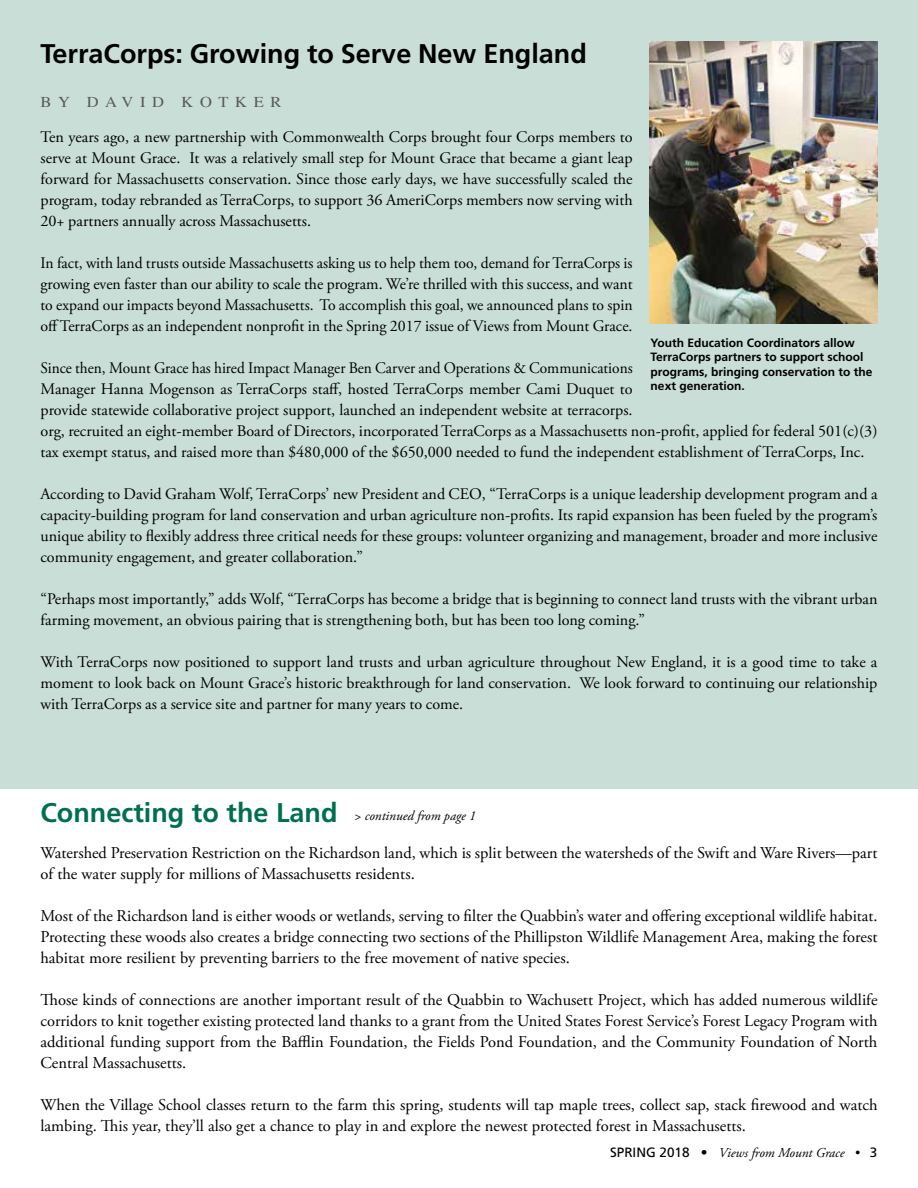
<style>
.page{position:relative;width:918px;height:1188px;background:#fff}
.page>*{position:absolute;margin:0;border:0;box-sizing:border-box;transform-origin:0 0}
.t1{font:700 27px "Frutiger";color:#006f51}
.t2{font:700 27px "Frutiger";color:#000}
.t3{font:16.5px/21px "Adobe Garamond Pro";color:#000}
.t4{font:16.2px/21px "Adobe Garamond Pro";color:#000;text-align:justify}
.t5{font:16.2px/21px "Adobe Garamond Pro";color:#000;scale:.95 1}
.t6{font:15px "Times";letter-spacing:.4em;color:#58595b;scale:1.1 1}
.t7{font:italic 13.5px "Adobe Garamond Pro";color:#000}
.t8{font:700 12px/14.4px "Frutiger";color:#000}
.s1{font-family:"Adobe Garamond Pro";font-weight:400;font-style:italic;font-size:13.5px;color:#000}
.s2{font-family:"Frutiger";font-style:normal}
</style>
<div class="page">
<div style="left:0;top:0;width:918px;height:788px;background:#c9ded7"></div>
<img style="left:649px;top:41px;width:229px;height:283px">
<h1 class="t2" style="left:40px;top:37px;width:548px">TerraCorps: Growing to Serve New England</h1>
<p class="t6" style="left:40px;top:88px;width:220px">BY DAVID KOTKER</p>
<p class="t4" style="left:40px;top:127px;width:594px">Ten years ago, a new partnership with Commonwealth Corps brought four Corps members to serve at Mount Grace. It was a relatively small step for Mount Grace that became a giant leap forward for Massachusetts conservation. Since those early days, we have successfully scaled the program, today rebranded as TerraCorps, to support 36 AmeriCorps members now serving with 20+ partners annually across Massachusetts.</p>
<p class="t4" style="left:40px;top:253px;width:594px">In fact, with land trusts outside Massachusetts asking us to help them too, demand for TerraCorps is growing even faster than our ability to scale the program. We’re thrilled with this success, and want to expand our impacts beyond Massachusetts. To accomplish this goal, we announced plans to spin off TerraCorps as an independent nonprofit in the Spring 2017 issue of Views from Mount Grace.</p>
<p class="t5" style="left:40px;top:358px;width:883px">Since then, Mount Grace has hired Impact Manager Ben Carver and Operations &amp; Communications<br>Manager Hanna Mogenson as TerraCorps staff, hosted TerraCorps member Cami Duquet to<br>provide statewide collaborative project support, launched an independent website at terracorps.<br>org, recruited an eight-member Board of Directors, incorporated TerraCorps as a Massachusetts non-profit, applied for federal 501(c)(3) tax exempt status, and raised more than $480,000 of the $650,000 needed to fund the independent establishment of TerraCorps, Inc.</p>
<p class="t4" style="left:40px;top:484px;width:839px">According to David Graham Wolf, TerraCorps’ new President and CEO, “TerraCorps is a unique leadership development program and a capacity-building program for land conservation and urban agriculture non-profits. Its rapid expansion has been fueled by the program’s unique ability to flexibly address three critical needs for these groups: volunteer organizing and management, broader and more inclusive community engagement, and greater collaboration.”</p>
<p class="t4" style="left:40px;top:589px;width:839px">“Perhaps most importantly,” adds Wolf, “TerraCorps has become a bridge that is beginning to connect land trusts with the vibrant urban farming movement, an obvious pairing that is strengthening both, but has been too long coming.”</p>
<p class="t4" style="left:40px;top:652px;width:838px">With TerraCorps now positioned to support land trusts and urban agriculture throughout New England, it is a good time to take a moment to look back on Mount Grace’s historic breakthrough for land conservation. We look forward to continuing our relationship with TerraCorps as a service site and partner for many years to come.</p>
<p class="t8" style="left:651px;top:336px;width:223px">Youth Education Coordinators allow TerraCorps partners to support school programs, bringing conservation to the next generation.</p>
<h1 class="t1" style="left:40px;top:797px;width:437px">Connecting to the Land <span class="s1">&gt; continued from page 1</span></h1>
<p class="t3" style="left:40px;top:843px;width:839px">Watershed Preservation Restriction on the Richardson land, which is split between the watersheds of the Swift and Ware Rivers—part of the water supply for millions of Massachusetts residents.</p>
<p class="t3" style="left:40px;top:906px;width:839px;text-align:justify">Most of the Richardson land is either woods or wetlands, serving to filter the Quabbin’s water and offering exceptional wildlife habitat.<br>Protecting these woods also creates a bridge connecting two sections of the Phillipston Wildlife Management Area, making the forest habitat more resilient by preventing barriers to the free movement of native species.</p>
<p class="t3" style="left:40px;top:990px;width:839px;text-align:justify">Those kinds of connections are another important result of the Quabbin to Wachusett Project, which has added numerous wildlife corridors to knit together existing protected land thanks to a grant from the United States Forest Service’s Forest Legacy Program with additional funding support from the Bafflin Foundation, the Fields Pond Foundation, and the Community Foundation of North Central Massachusetts.</p>
<p class="t3" style="left:40px;top:1095px;width:839px">When the Village School classes return to the farm this spring, students will tap maple trees, collect sap, stack firewood and watch lambing. This year, they’ll also get a chance to play in and explore the newest protected forest in Massachusetts.</p>
<p class="t7" style="left:610px;top:1145px;width:269px"><span class="s2">SPRING 2018 •</span> Views from Mount Grace • <span class="s2">3</span></p>
</div>
